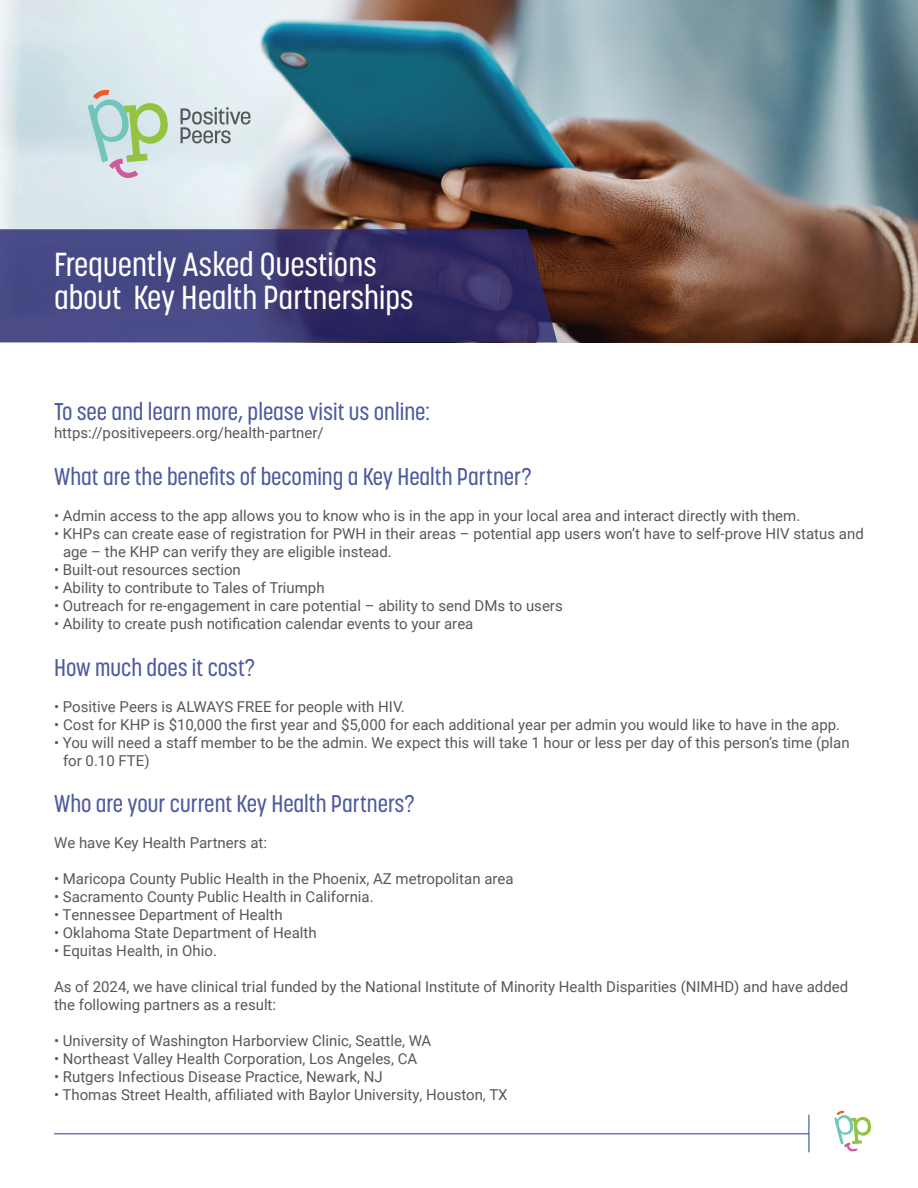
<style>
.page{position:relative;width:918px;height:1188px;background:#fff}
.page>*{position:absolute;margin:0;border:0;box-sizing:border-box;transform-origin:0 0}
.t1{font:500 33px/33px "Korolev Condensed";color:#fff}
.t2{font:500 24px "Korolev Condensed";color:#4d5a9e}
.t3{font:15px/18px "Roboto";color:#57585a}
</style>
<div class="page">
<img style="left:0;top:0;width:918px;height:342px">
<svg style="left:0;top:229px;width:557px;height:113px;background:#3d3a72"></svg>
<svg style="left:181px;top:107px;width:69px;height:36px;background:#b9c0c4"></svg>
<svg style="left:87px;top:89px;width:81px;height:91px;background:#c2d8c9"></svg>
<svg style="left:834px;top:1110px;width:37px;height:42px"></svg>
<hr style="left:54px;top:1133px;width:755px;height:1px;background:#253f8e">
<hr style="left:809px;top:1115px;width:1px;height:37px;background:#253f8e">
<h1 class="t1" style="left:54px;top:248px;width:361px">Frequently Asked Questions about Key Health Partnerships</h1>
<h2 class="t2" style="left:54px;top:397px;width:377px">To see and learn more, please visit us online:</h2>
<p class="t3" style="left:54px;top:423px;width:271px">https://positivepeers.org/health-partner/</p>
<h2 class="t2" style="left:54px;top:462px;width:479px">What are the benefits of becoming a Key Health Partner?</h2>
<p class="t3" style="left:54px;top:506px;width:748px">• Admin access to the app allows you to know who is in the app in your local area and interact directly with them.</p>
<p class="t3" style="left:63px;top:524px;width:802px;text-indent:-9px">• KHPs can create ease of registration for PWH in their areas – potential app users won’t have to self-prove HIV status and age – the KHP can verify they are eligible instead.</p>
<p class="t3" style="left:54px;top:560px;width:188px">• Built-out resources section</p>
<p class="t3" style="left:54px;top:578px;width:272px">• Ability to contribute to Tales of Triumph</p>
<p class="t3" style="left:54px;top:596px;width:510px">• Outreach for re-engagement in care potential – ability to send DMs to users</p>
<p class="t3" style="left:54px;top:614px;width:421px">• Ability to create push notification calendar events to your area</p>
<h2 class="t2" style="left:54px;top:653px;width:203px">How much does it cost?</h2>
<p class="t3" style="left:54px;top:697px;width:352px">• Positive Peers is ALWAYS FREE for people with HIV.</p>
<p class="t3" style="left:54px;top:715px;width:788px">• Cost for KHP is $10,000 the first year and $5,000 for each additional year per admin you would like to have in the app.</p>
<p class="t3" style="left:63px;top:733px;width:788px;text-indent:-9px">• You will need a staff member to be the admin. We expect this will take 1 hour or less per day of this person’s time (plan for 0.10 FTE)</p>
<h2 class="t2" style="left:54px;top:790px;width:362px">Who are your current Key Health Partners?</h2>
<p class="t3" style="left:54px;top:834px;width:215px">We have Key Health Partners at:</p>
<p class="t3" style="left:54px;top:870px;width:461px">• Maricopa County Public Health in the Phoenix, AZ metropolitan area</p>
<p class="t3" style="left:54px;top:888px;width:321px">• Sacramento County Public Health in California.</p>
<p class="t3" style="left:54px;top:906px;width:230px">• Tennessee Department of Health</p>
<p class="t3" style="left:54px;top:924px;width:264px">• Oklahoma State Department of Health</p>
<p class="t3" style="left:54px;top:942px;width:164px">• Equitas Health, in Ohio.</p>
<p class="t3" style="left:54px;top:978px;width:796px">As of 2024, we have clinical trial funded by the National Institute of Minority Health Disparities (NIMHD) and have added the following partners as a result:</p>
<p class="t3" style="left:54px;top:1032px;width:379px">• University of Washington Harborview Clinic, Seattle, WA</p>
<p class="t3" style="left:54px;top:1050px;width:365px">• Northeast Valley Health Corporation, Los Angeles, CA</p>
<p class="t3" style="left:54px;top:1068px;width:330px">• Rutgers Infectious Disease Practice, Newark, NJ</p>
<p class="t3" style="left:54px;top:1086px;width:455px">• Thomas Street Health, affiliated with Baylor University, Houston, TX</p>
</div>
